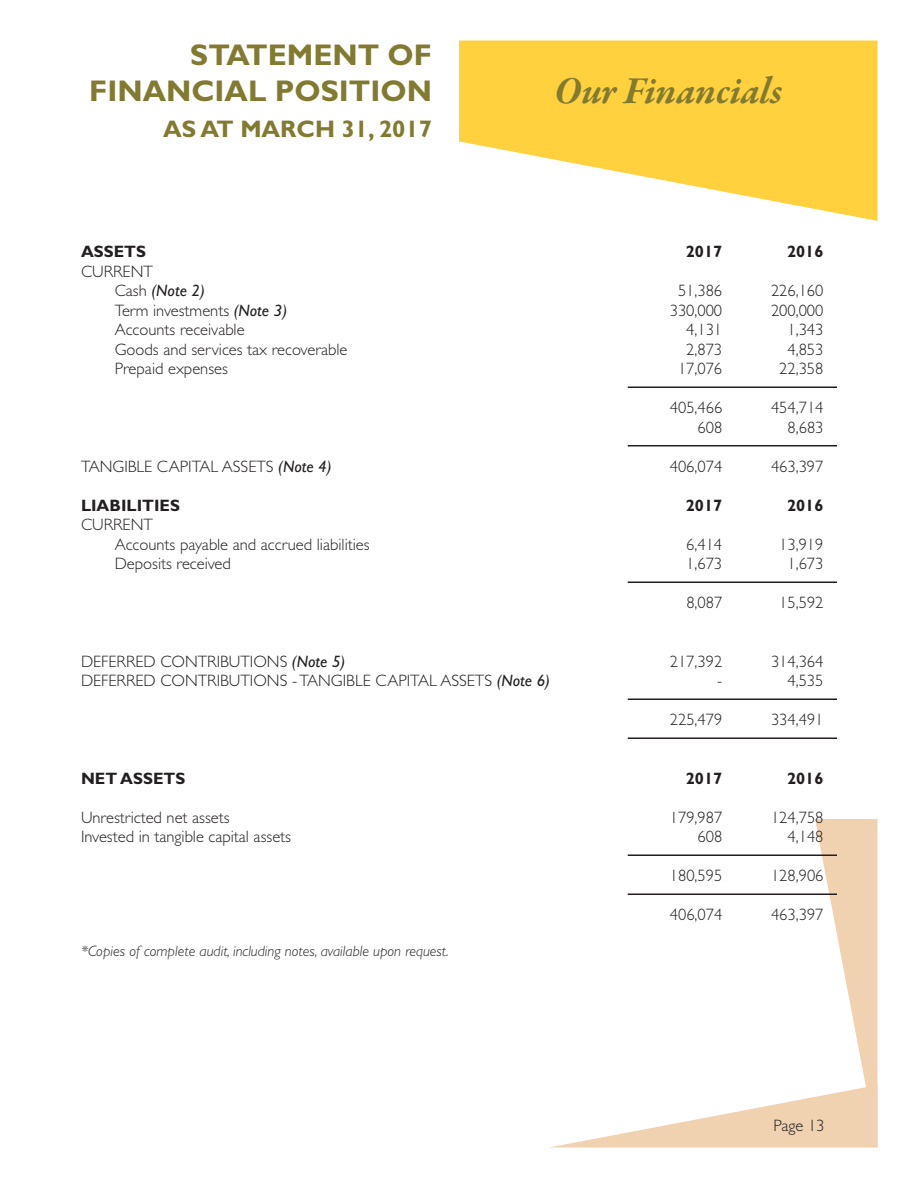
<style>
.page{position:relative;width:918px;height:1188px;background:#fff}
.page>*{position:absolute;margin:0;border:0;box-sizing:border-box;transform-origin:0 0}
.Headers{font:italic 700 39px "Garamond Premr Pro";color:#817a30}
.Heading_Titles{font:700 30px/36px "Gill Sans Std";color:#817a30;text-align:right}
.Heading_Titles-2{font:700 24px "Gill Sans Std";color:#817a30}
.Table{font:300 16.5px "Gill Sans Std";color:#231f20}
.Table-2{font:700 16.5px "Gill Sans Std";color:#231f20}
.Table-3{font:italic 16.5px "Gill Sans Std";color:#231f20}
.Captions{font:italic 300 15px "Gill Sans Std";color:#231f20}
.s1{font-weight:300;font-style:normal}
.s2{font-weight:400;font-style:italic}
</style>
<div class="page">
<svg style="left:550px;top:819px;width:328px;height:329px"></svg>
<svg style="left:459px;top:40px;width:419px;height:181px;fill:#ffd13f"></svg>
<hr style="left:628px;top:386px;width:209px;height:2px;background:#231f20">
<hr style="left:628px;top:445px;width:209px;height:1px;background:#231f20">
<hr style="left:628px;top:581px;width:209px;height:2px;background:#231f20">
<hr style="left:628px;top:698px;width:209px;height:2px;background:#231f20">
<hr style="left:628px;top:737px;width:209px;height:2px;background:#231f20">
<hr style="left:628px;top:854px;width:209px;height:2px;background:#231f20">
<hr style="left:628px;top:893px;width:209px;height:2px;background:#231f20">
<p class="Heading_Titles" style="left:89px;top:37px;width:344px">STATEMENT OF<br>FINANCIAL POSITION</p>
<p class="Heading_Titles-2" style="left:163px;top:115px;width:270px">AS AT MARCH 31, 2017</p>
<p class="Headers" style="left:554px;top:66px;width:230px">Our Financials</p>
<p class="Table-2" style="left:81px;top:242px;width:67px">ASSETS</p>
<p class="Table-2" style="left:686px;top:242px;width:38px">2017</p>
<p class="Table-2" style="left:787px;top:242px;width:38px">2016</p>
<p class="Table" style="left:81px;top:262px;width:73px">CURRENT</p>
<p class="Table-3" style="left:115px;top:281px;width:92px"><span class="s1">Cash</span> (Note 2)</p>
<p class="Table" style="left:678px;top:282px;width:46px">51,386</p>
<p class="Table" style="left:771px;top:282px;width:54px">226,160</p>
<p class="Table" style="left:115px;top:301px;width:174px">Term investments <span class="s2">(Note 3)</span></p>
<p class="Table" style="left:670px;top:301px;width:54px">330,000</p>
<p class="Table" style="left:771px;top:301px;width:54px">200,000</p>
<p class="Table" style="left:115px;top:321px;width:131px">Accounts receivable</p>
<p class="Table" style="left:686px;top:321px;width:37px">4,131</p>
<p class="Table" style="left:788px;top:321px;width:37px">1,343</p>
<p class="Table" style="left:115px;top:340px;width:234px">Goods and services tax recoverable</p>
<p class="Table" style="left:686px;top:340px;width:37px">2,873</p>
<p class="Table" style="left:788px;top:340px;width:37px">4,853</p>
<p class="Table" style="left:115px;top:360px;width:115px">Prepaid expenses</p>
<p class="Table" style="left:678px;top:360px;width:46px">17,076</p>
<p class="Table" style="left:779px;top:360px;width:46px">22,358</p>
<p class="Table" style="left:670px;top:399px;width:54px">405,466</p>
<p class="Table" style="left:771px;top:399px;width:54px">454,714</p>
<p class="Table" style="left:698px;top:418px;width:26px">608</p>
<p class="Table" style="left:788px;top:418px;width:37px">8,683</p>
<p class="Table" style="left:81px;top:457px;width:252px">TANGIBLE CAPITAL ASSETS <span class="s2">(Note 4)</span></p>
<p class="Table" style="left:670px;top:457px;width:54px">406,074</p>
<p class="Table" style="left:771px;top:457px;width:54px">463,397</p>
<p class="Table-2" style="left:81px;top:496px;width:100px">LIABILITIES</p>
<p class="Table-2" style="left:686px;top:496px;width:38px">2017</p>
<p class="Table-2" style="left:787px;top:496px;width:38px">2016</p>
<p class="Table" style="left:81px;top:516px;width:73px">CURRENT</p>
<p class="Table" style="left:115px;top:535px;width:256px">Accounts payable and accrued liabilities</p>
<p class="Table" style="left:686px;top:535px;width:37px">6,414</p>
<p class="Table" style="left:779px;top:535px;width:46px">13,919</p>
<p class="Table" style="left:115px;top:555px;width:118px">Deposits received</p>
<p class="Table" style="left:686px;top:555px;width:37px">1,673</p>
<p class="Table" style="left:788px;top:555px;width:37px">1,673</p>
<p class="Table" style="left:686px;top:594px;width:37px">8,087</p>
<p class="Table" style="left:779px;top:594px;width:46px">15,592</p>
<p class="Table" style="left:81px;top:652px;width:266px">DEFERRED CONTRIBUTIONS <span class="s2">(Note 5)</span></p>
<p class="Table" style="left:670px;top:652px;width:54px">217,392</p>
<p class="Table" style="left:771px;top:652px;width:54px">314,364</p>
<p class="Table" style="left:81px;top:672px;width:471px">DEFERRED CONTRIBUTIONS - TANGIBLE CAPITAL ASSETS <span class="s2">(Note 6)</span></p>
<p class="Table" style="left:717px;top:672px;width:7px">-</p>
<p class="Table" style="left:788px;top:672px;width:37px">4,535</p>
<p class="Table" style="left:670px;top:711px;width:54px">225,479</p>
<p class="Table" style="left:771px;top:711px;width:54px">334,491</p>
<p class="Table-2" style="left:81px;top:769px;width:106px">NET ASSETS</p>
<p class="Table-2" style="left:686px;top:769px;width:38px">2017</p>
<p class="Table-2" style="left:787px;top:769px;width:38px">2016</p>
<p class="Table" style="left:81px;top:808px;width:150px">Unrestricted net assets</p>
<p class="Table" style="left:670px;top:808px;width:54px">179,987</p>
<p class="Table" style="left:771px;top:808px;width:54px">124,758</p>
<p class="Table" style="left:81px;top:828px;width:212px">Invested in tangible capital assets</p>
<p class="Table" style="left:698px;top:828px;width:26px">608</p>
<p class="Table" style="left:788px;top:828px;width:37px">4,148</p>
<p class="Table" style="left:670px;top:867px;width:54px">180,595</p>
<p class="Table" style="left:771px;top:867px;width:54px">128,906</p>
<p class="Table" style="left:670px;top:906px;width:54px">406,074</p>
<p class="Table" style="left:771px;top:906px;width:54px">463,397</p>
<p class="Captions" style="left:81px;top:943px;width:369px">*Copies of complete audit, including notes, available upon request.</p>
<p class="Table" style="left:773px;top:1117px;width:53px">Page 13</p>
</div>
